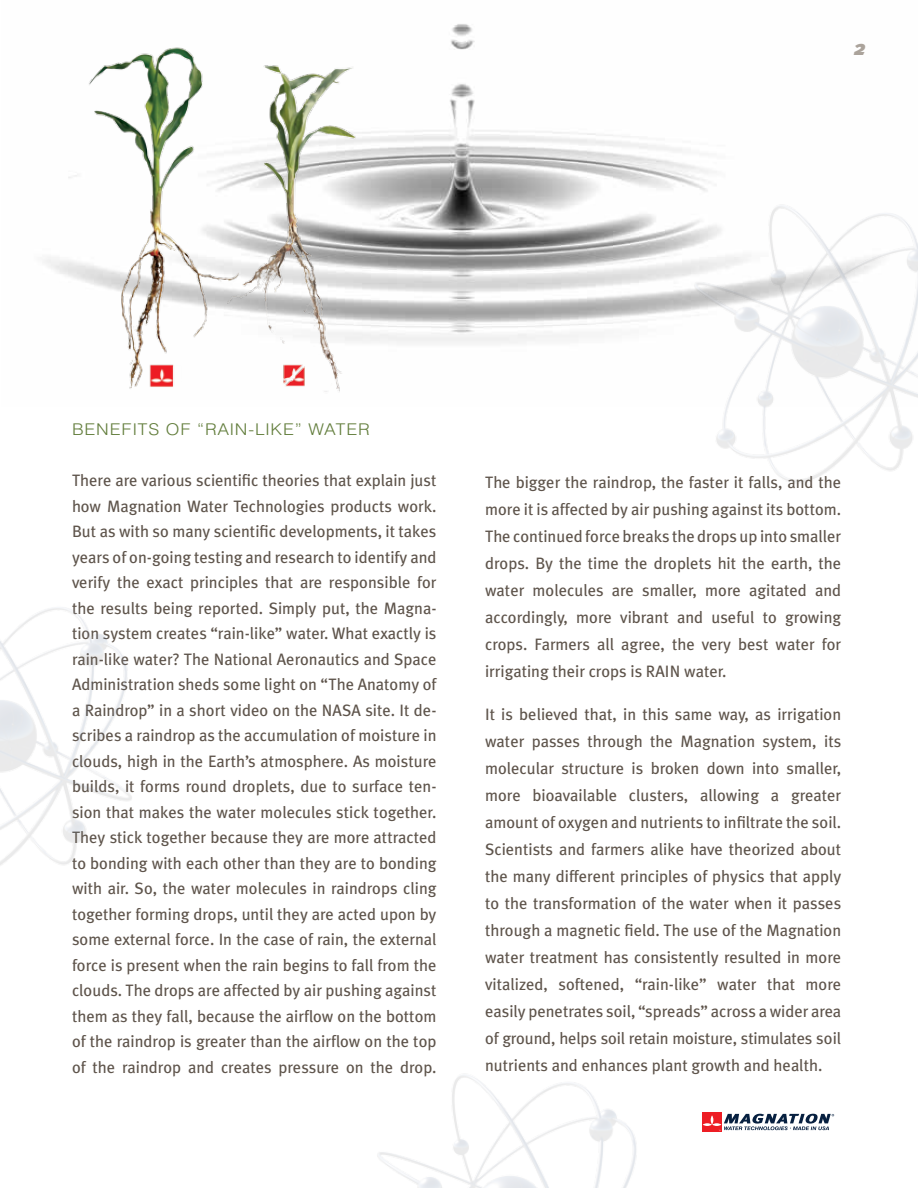
<style>
.page{position:relative;width:918px;height:1188px;background:#fff}
.page>*{position:absolute;margin:0;border:0;box-sizing:border-box;transform-origin:0 0}
.t1{font:italic 900 21px "Meta Plus";color:#aba39b}
.t2{font:16.5px/25.5px "Meta Plus";color:#5e544b;text-align:justify}
.t3{font:300 16.2px "Swiss 721 BT";letter-spacing:.05em;color:#637e3d;scale:1.11 1}
</style>
<div class="page">
<img style="left:44px;top:24px;width:665px;height:319px">
<img style="left:640px;top:173px;width:278px;height:310px">
<img style="left:377px;top:1075px;width:259px;height:113px">
<img style="left:0;top:608px;width:132px;height:257px">
<div style="left:702px;top:1112px;width:20px;height:20px;background:#ed1d24"></div>
<svg style="left:703px;top:1114px;width:131px;height:17px"></svg>
<img style="left:80px;top:31px;width:278px;height:361px">
<p class="t1" style="left:854px;top:36px;width:13px">2</p>
<p class="t3" style="left:72px;top:420px;width:270px">BENEFITS OF “RAIN-LIKE” WATER</p>
<p class="t2" style="left:72px;top:468px;width:366px">There are various scientific theories that explain just how Magnation Water Technologies products work.<br>But as with so many scientific developments, it takes years of on-going testing and research to identify and verify the exact principles that are responsible for the results being reported. Simply put, the Magna&shy;tion system creates “rain-like” water. What exactly is rain-like water? The National Aeronautics and Space Administration sheds some light on “The Anatomy of a Raindrop” in a short video on the NASA site. It de&shy;scribes a raindrop as the accumulation of moisture in clouds, high in the Earth’s atmosphere. As moisture builds, it forms round droplets, due to surface ten&shy;sion that makes the water molecules stick together.<br>They stick together because they are more attracted to bonding with each other than they are to bonding with air. So, the water molecules in raindrops cling together forming drops, until they are acted upon by some external force. In the case of rain, the external force is present when the rain begins to fall from the clouds. The drops are affected by air pushing against them as they fall, because the airflow on the bottom of the raindrop is greater than the airflow on the top of the raindrop and creates pressure on the drop.</p>
<p class="t2" style="left:485px;top:468px;width:358px;line-height:27px">The bigger the raindrop, the faster it falls, and the more it is affected by air pushing against its bottom.<br>The continued force breaks the drops up into smaller drops. By the time the droplets hit the earth, the water molecules are smaller, more agitated and accordingly, more vibrant and useful to growing crops. Farmers all agree, the very best water for irrigating their crops is RAIN water.</p>
<p class="t2" style="left:485px;top:701px;width:358px;line-height:27px">It is believed that, in this same way, as irrigation water passes through the Magnation system, its molecular structure is broken down into smaller, more bioavailable clusters, allowing a greater amount of oxygen and nutrients to infiltrate the soil.<br>Scientists and farmers alike have theorized about the many different principles of physics that apply to the transformation of the water when it passes through a magnetic field. The use of the Magnation water treatment has consistently resulted in more vitalized, softened, “rain-like” water that more easily penetrates soil, “spreads” across a wider area of ground, helps soil retain moisture, stimulates soil nutrients and enhances plant growth and health.</p>
</div>
